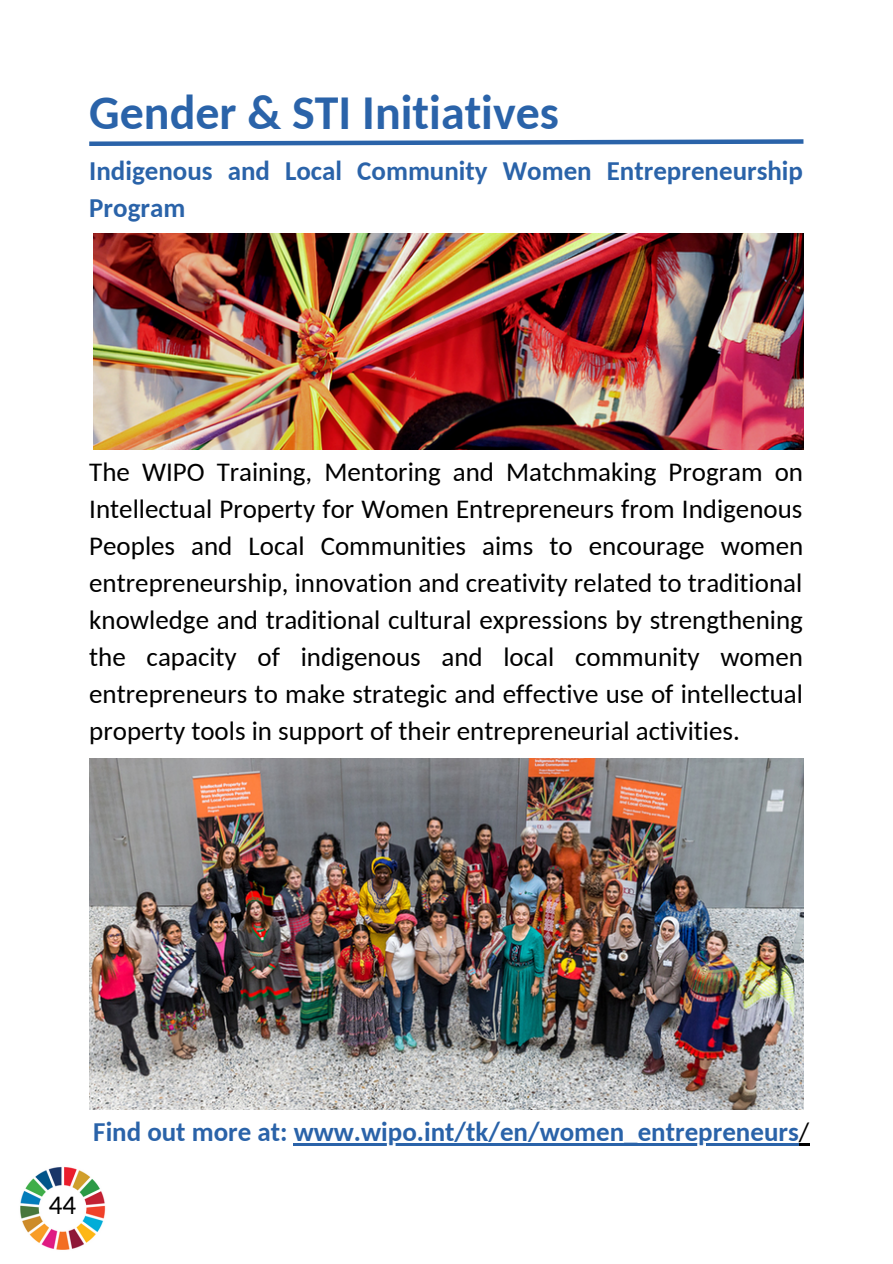
<style>
.page{position:relative;width:893px;height:1264px;background:#fff}
.page>*{position:absolute;margin:0;border:0;box-sizing:border-box;transform-origin:0 0}
.t1{font:700 48px "Carlito";color:#2a63a9}
.t2{font:27px/37px "Carlito";color:#000;text-align:justify}
.t3{font:700 27px/37px "Carlito";color:#2a63a9}
.s1{font-weight:400;color:#000}
</style>
<div class="page">
<img style="left:89px;top:759px;width:714px;height:350px">
<img style="left:93px;top:233px;width:710px;height:216px">
<svg style="left:89px;top:139px;width:715px;height:7px"></svg>
<hr style="left:294px;top:1143px;width:504px;height:2px;background:#2a63a9">
<svg style="left:798px;top:1143px;width:11px;height:2px"></svg>
<img style="left:20px;top:1167px;width:86px;height:83px">
<p class="t1" style="left:89px;top:93px;width:471px">Gender &amp; STI Initiatives</p>
<p class="t3" style="left:89px;top:155px;width:715px">Indigenous and Local Community Women Entrepreneurship<br>Program</p>
<p class="t2" style="left:89px;top:455px;width:715px">The WIPO Training, Mentoring and Matchmaking Program on Intellectual Property for Women Entrepreneurs from Indigenous Peoples and Local Communities aims to encourage women entrepreneurship, innovation and creativity related to traditional knowledge and traditional cultural expressions by strengthening the capacity of indigenous and local community women entrepreneurs to make strategic and effective use of intellectual property tools in support of their entrepreneurial activities.</p>
<p class="t3" style="left:93px;top:1116px;width:717px">Find out more at: www.wipo.int/tk/en/women_entrepreneurs<span class="s1">/</span></p>
<p class="t2" style="left:49px;top:1188px;width:29px">44</p>
</div>
